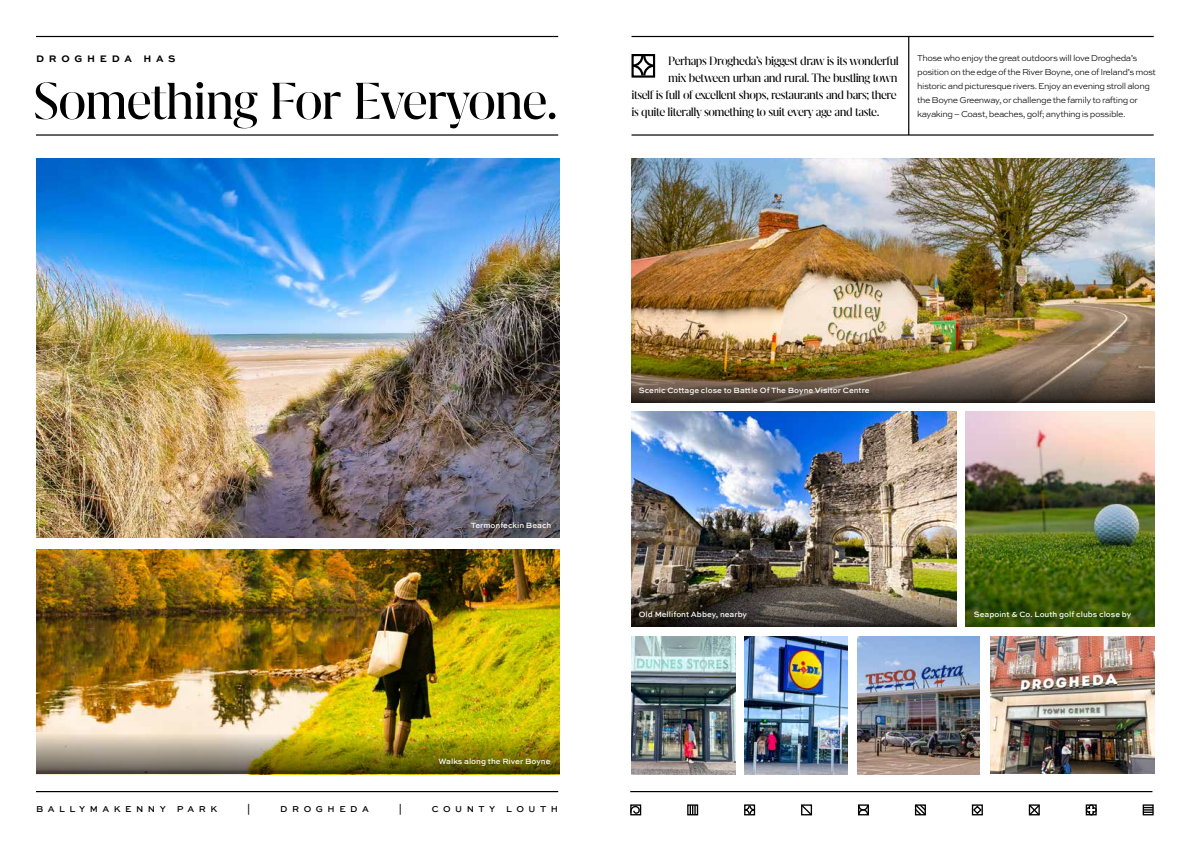
<style>
.page{position:relative;width:1191px;height:842px;background:#fff}
.page>*{position:absolute;margin:0;border:0;box-sizing:border-box;transform-origin:0 0}
.t1{font:60px "Grifo L";letter-spacing:-.025em;color:#000}
.t2{font:14px/17px "Grifo L";letter-spacing:-.03em;color:#000;text-align:right}
.t3{font:700 10px "Sweet Sans Pro";letter-spacing:.47em;color:#000}
.t4{font:300 9px/14px "Sweet Sans Pro";letter-spacing:-.05em;color:#000}
.t5{font:500 9px "Sweet Sans Pro";letter-spacing:.5em;color:#000}
.t6{font:500 8px "Sweet Sans Pro";color:#fff}
</style>
<div class="page">
<img style="left:632px;top:159px;width:523px;height:203px">
<svg style="left:632px;top:362px;width:523px;height:41px;background:#635338"></svg>
<img style="left:631px;top:411px;width:325px;height:215px">
<svg style="left:632px;top:586px;width:324px;height:40px;background:#534c3f"></svg>
<img style="left:36px;top:549px;width:524px;height:225px">
<img style="left:36px;top:733px;width:524px;height:40px">
<img style="left:36px;top:159px;width:523px;height:378px">
<hr style="left:36px;top:134px;width:522px;height:2px;background:#000">
<hr style="left:36px;top:36px;width:522px;height:1px;background:#000">
<hr style="left:631px;top:134px;width:522px;height:2px;background:#000">
<hr style="left:631px;top:36px;width:522px;height:1px;background:#000">
<svg style="left:631px;top:54px;width:25px;height:24px"></svg>
<hr style="left:908px;top:36px;width:1px;height:99px;background:#000">
<hr style="left:36px;top:791px;width:522px;height:1px;background:#000">
<hr style="left:630px;top:791px;width:522px;height:1px;background:#000">
<div style="left:972px;top:804px;width:11px;height:11px;border:1px solid #000"></div>
<svg style="left:972px;top:805px;width:10px;height:10px"></svg>
<svg style="left:914px;top:804px;width:12px;height:12px"></svg>
<svg style="left:1028px;top:804px;width:12px;height:12px"></svg>
<svg style="left:1085px;top:804px;width:12px;height:12px"></svg>
<div style="left:1142px;top:804px;width:11px;height:11px;border:1px solid #000"></div>
<svg style="left:1143px;top:807px;width:10px;height:6px"></svg>
<svg style="left:801px;top:804px;width:12px;height:12px"></svg>
<svg style="left:858px;top:804px;width:11px;height:11px"></svg>
<svg style="left:744px;top:804px;width:11px;height:11px"></svg>
<div style="left:687px;top:804px;width:11px;height:11px;border:1px solid #000"></div>
<svg style="left:689px;top:805px;width:6px;height:10px"></svg>
<div style="left:630px;top:804px;width:11px;height:11px;border:1px solid #000"></div>
<svg style="left:630px;top:805px;width:10px;height:9px"></svg>
<img style="left:632px;top:636px;width:103px;height:138px">
<img style="left:744px;top:636px;width:103px;height:138px">
<img style="left:858px;top:636px;width:121px;height:138px">
<img style="left:990px;top:636px;width:165px;height:138px">
<img style="left:965px;top:411px;width:190px;height:215px">
<p class="t3" style="left:36px;top:51px;width:141px">DROGHEDA HAS</p>
<p class="t4" style="left:917px;top:51px;width:240px">Those who enjoy the great outdoors will love Drogheda’s position on the edge of the River Boyne, one of Ireland’s most historic and picturesque rivers. Enjoy an evening stroll along the Boyne Greenway, or challenge the family to rafting or kayaking – Coast, beaches, golf; anything is possible.</p>
<h2 class="t2" style="left:631px;top:52px;width:269px">Perhaps Drogheda’s biggest draw is its wonderful<br>mix between urban and rural. The bustling town<br>itself is full of excellent shops, restaurants and bars; there</h2>
<h1 class="t1" style="left:33px;top:71px;width:526px">Something For Everyone.</h1>
<h2 class="t2" style="left:631px;top:103px;width:249px">is quite literally something to suit every age and taste.</h2>
<p class="t6" style="left:471px;top:519px;width:82px">Termonfeckin Beach</p>
<p class="t6" style="left:438px;top:755px;width:114px">Walks along the River Boyne</p>
<p class="t5" style="left:36px;top:802px;width:183px">BALLYMAKENNY PARK</p>
<p class="t5" style="left:247px;top:802px;width:5px">|</p>
<p class="t5" style="left:280px;top:802px;width:90px">DROGHEDA</p>
<p class="t5" style="left:399px;top:802px;width:5px">|</p>
<p class="t5" style="left:432px;top:802px;width:128px">COUNTY LOUTH</p>
<p class="t6" style="left:639px;top:385px;width:232px">Scenic Cottage close to Battle Of The Boyne Visitor Centre</p>
<p class="t6" style="left:639px;top:608px;width:110px">Old Mellifont Abbey, nearby</p>
<p class="t6" style="left:974px;top:608px;width:159px">Seapoint &amp; Co. Louth golf clubs close by</p>
</div>
